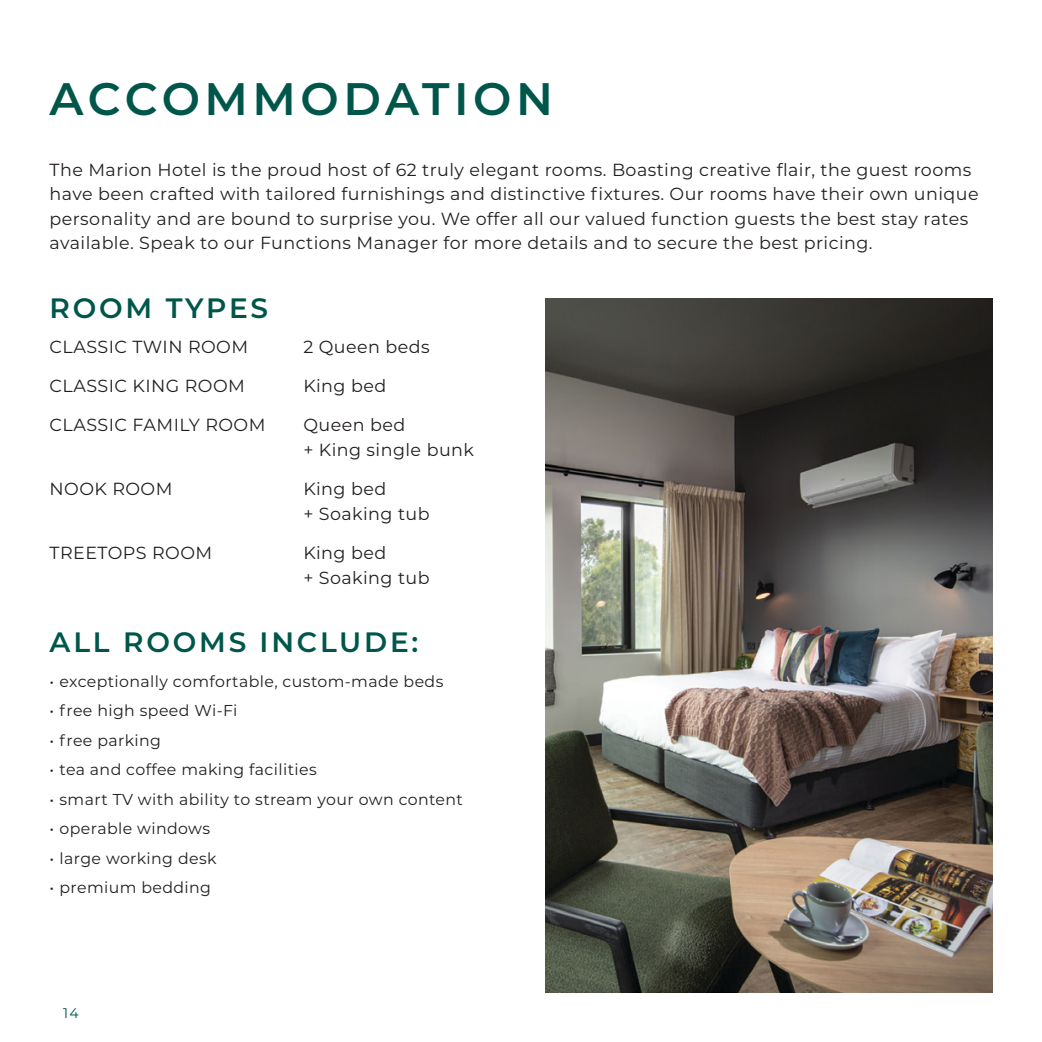
<style>
.page{position:relative;width:1042px;height:1042px;background:#fff}
.page>*{position:absolute;margin:0;border:0;box-sizing:border-box;transform-origin:0 0}
.t1{font:600 45.5px "Montserrat";letter-spacing:.1em;color:#00564a}
.t2{font:600 28px "Montserrat";letter-spacing:.1em;color:#00564a}
.t3{font:17.5px/24.5px "Montserrat";letter-spacing:.025em;color:#231f20}
.t4{font:15.75px "Montserrat";letter-spacing:.025em;color:#231f20}
.t5{font:14px "Montserrat";color:#00564a}
</style>
<div class="page">
<img style="left:546px;top:298px;width:446px;height:694px">
<h1 class="t1" style="left:50px;top:66px;width:505px">ACCOMMODATION</h1>
<p class="t3" style="left:50px;top:156px;width:930px">The Marion Hotel is the proud host of 62 truly elegant rooms. Boasting creative flair, the guest rooms have been crafted with tailored furnishings and distinctive fixtures. Our rooms have their own unique personality and are bound to surprise you. We offer all our valued function guests the best stay rates available. Speak to our Functions Manager for more details and to secure the best pricing.</p>
<h2 class="t2" style="left:50px;top:288px;width:220px">ROOM TYPES</h2>
<p class="t3" style="left:50px;top:333px;width:200px">CLASSIC TWIN ROOM</p>
<p class="t3" style="left:303px;top:333px;width:128px">2 Queen beds</p>
<p class="t3" style="left:50px;top:373px;width:197px">CLASSIC KING ROOM</p>
<p class="t3" style="left:303px;top:373px;width:84px">King bed</p>
<p class="t3" style="left:50px;top:412px;width:217px">CLASSIC FAMILY ROOM</p>
<p class="t3" style="left:303px;top:412px;width:172px">Queen bed<br>+ King single bunk</p>
<p class="t3" style="left:50px;top:476px;width:124px">NOOK ROOM</p>
<p class="t3" style="left:303px;top:476px;width:128px">King bed<br>+ Soaking tub</p>
<p class="t3" style="left:50px;top:540px;width:164px">TREETOPS ROOM</p>
<p class="t3" style="left:303px;top:540px;width:128px">King bed<br>+ Soaking tub</p>
<h2 class="t2" style="left:50px;top:622px;width:370px">ALL ROOMS INCLUDE:</h2>
<p class="t4" style="left:50px;top:670px;width:395px">• exceptionally comfortable, custom-made beds</p>
<p class="t4" style="left:50px;top:700px;width:189px">• free high speed Wi-Fi</p>
<p class="t4" style="left:50px;top:729px;width:113px">• free parking</p>
<p class="t4" style="left:50px;top:759px;width:269px">• tea and coffee making facilities</p>
<p class="t4" style="left:50px;top:788px;width:415px">• smart TV with ability to stream your own content</p>
<p class="t4" style="left:50px;top:817px;width:162px">• operable windows</p>
<p class="t4" style="left:50px;top:847px;width:168px">• large working desk</p>
<p class="t4" style="left:50px;top:876px;width:163px">• premium bedding</p>
<p class="t5" style="left:63px;top:1003px;width:17px">14</p>
</div>
